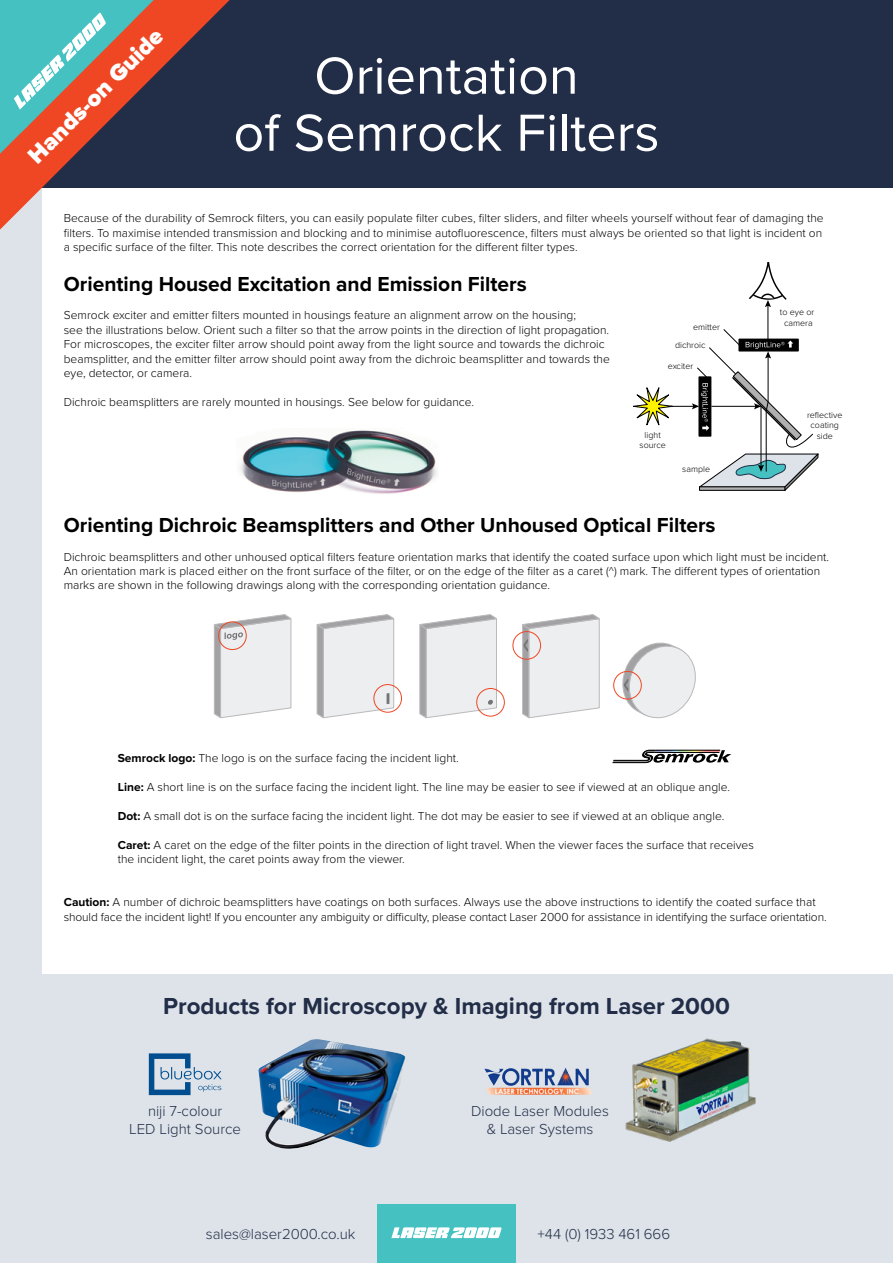
<style>
.page{position:relative;width:893px;height:1263px;background:#dde3e8}
.page>*{position:absolute;margin:0;border:0;box-sizing:border-box;transform-origin:0 0}
.t1{font:54px/57px "Proxima Nova";color:#fff;text-align:center}
.t2{font:700 24px "Proxima Nova";color:#222d48}
.t3{font:900 24px "Proxima Nova";color:#fff}
.t4{font:700 21px "Proxima Nova";color:#000}
.t5{font:300 15px/18px "Proxima Nova";color:#222d48;text-align:center}
.t6{font:300 12px/14.4px "Proxima Nova";color:#000}
.t7{font:300 8.85px/10.6px "Proxima Nova";color:#000;text-align:center}
.s1{font-weight:700}
</style>
<div class="page">
<div style="left:43px;top:0;width:850px;height:1263px;background:#fff"></div>
<div style="left:0;top:0;width:893px;height:187px;background:#222d48"></div>
<svg style="left:613px;top:750px;width:118px;height:13px"></svg>
<svg style="left:0;top:0;width:230px;height:230px"></svg>
<svg style="left:0;top:0;width:154px;height:154px;background:#88837a"></svg>
<svg style="left:316px;top:614px;width:79px;height:105px;background:#e4e4e5"></svg>
<svg style="left:419px;top:614px;width:79px;height:105px;background:#e4e4e5"></svg>
<svg style="left:521px;top:614px;width:79px;height:105px;background:#e5e5e6"></svg>
<svg style="left:619px;top:642px;width:77px;height:77px"></svg>
<svg style="left:213px;top:614px;width:79px;height:105px;background:#e4e4e5"></svg>
<div style="left:218px;top:621px;width:29px;height:29px;border:1px solid #ef4723;border-radius:50%"></div>
<div style="left:373px;top:684px;width:29px;height:29px;border:1px solid #ef4723;border-radius:50%"></div>
<div style="left:476px;top:688px;width:29px;height:28px;border:1px solid #ef4723;border-radius:50%"></div>
<div style="left:512px;top:631px;width:29px;height:29px;border:1px solid #ef4723;border-radius:50%"></div>
<div style="left:613px;top:671px;width:29px;height:28px;border:1px solid #ef4723;border-radius:50%"></div>
<div style="left:0;top:974px;width:893px;height:289px;background:#dde3e8"></div>
<div style="left:377px;top:1205px;width:139px;height:58px;background:#45c1c2"></div>
<svg style="left:391px;top:1227px;width:111px;height:11px"></svg>
<img style="left:625px;top:1038px;width:131px;height:104px">
<img style="left:557px;top:1069px;width:8px;height:16px">
<img style="left:258px;top:1039px;width:148px;height:110px">
<svg style="left:149px;top:1053px;width:73px;height:42px"></svg>
<hr style="left:768px;top:305px;width:1px;height:34px;background:#010101">
<svg style="left:749px;top:262px;width:38px;height:45px"></svg>
<svg style="left:633px;top:328px;width:186px;height:163px"></svg>
<img style="left:239px;top:430px;width:198px;height:64px">
<h2 class="t3" style="left:22px;top:149px;width:181px;rotate:-45deg">Hands-on Guide</h2>
<h1 class="t1" style="left:233px;top:48px;width:428px">Orientation<br>of Semrock Filters</h1>
<p class="t6" style="left:64px;top:211px;width:761px">Because of the durability of Semrock filters, you can easily populate filter cubes, filter sliders, and filter wheels yourself without fear of damaging the filters. To maximise intended transmission and blocking and to minimise autofluorescence, filters must always be oriented so that light is incident on a specific surface of the filter. This note describes the correct orientation for the different filter types.</p>
<h3 class="t4" style="left:64px;top:271px;width:464px">Orienting Housed Excitation and Emission Filters</h3>
<p class="t6" style="left:64px;top:308px;width:548px">Semrock exciter and emitter filters mounted in housings feature an alignment arrow on the housing;<br>see the illustrations below. Orient such a filter so that the arrow points in the direction of light propagation.<br>For microscopes, the exciter filter arrow should point away from the light source and towards the dichroic beamsplitter, and the emitter filter arrow should point away from the dichroic beamsplitter and towards the eye, detector, or camera.</p>
<p class="t6" style="left:64px;top:395px;width:412px">Dichroic beamsplitters are rarely mounted in housings. See below for guidance.</p>
<p class="t7" style="left:780px;top:307px;width:36px">to eye or camera</p>
<p class="t7" style="left:675px;top:317px;width:46px;line-height:18.6px;text-align:left;text-indent:18px">emitter dichroic</p>
<p class="t7" style="left:668px;top:361px;width:27px">exciter</p>
<p class="t7" style="left:640px;top:430px;width:28px">light source</p>
<p class="t7" style="left:682px;top:464px;width:29px">sample</p>
<p class="t7" style="left:807px;top:410px;width:37px">reflective coating side</p>
<h3 class="t4" style="left:64px;top:512px;width:653px">Orienting Dichroic Beamsplitters and Other Unhoused Optical Filters</h3>
<p class="t6" style="left:64px;top:549px;width:767px">Dichroic beamsplitters and other unhoused optical filters feature orientation marks that identify the coated surface upon which light must be incident.<br>An orientation mark is placed either on the front surface of the filter, or on the edge of the filter as a caret (^) mark. The different types of orientation marks are shown in the following drawings along with the corresponding orientation guidance.</p>
<p class="t6" style="left:118px;top:751px;width:342px"><span class="s1">Semrock logo:</span> The logo is on the surface facing the incident light.</p>
<p class="t6" style="left:118px;top:780px;width:614px"><span class="s1">Line:</span> A short line is on the surface facing the incident light. The line may be easier to see if viewed at an oblique angle.</p>
<p class="t6" style="left:118px;top:809px;width:608px"><span class="s1">Dot:</span> A small dot is on the surface facing the incident light. The dot may be easier to see if viewed at an oblique angle.</p>
<p class="t6" style="left:118px;top:837px;width:638px"><span class="s1">Caret:</span> A caret on the edge of the filter points in the direction of light travel. When the viewer faces the surface that receives the incident light, the caret points away from the viewer.</p>
<p class="t6" style="left:64px;top:895px;width:764px"><span class="s1">Caution:</span> A number of dichroic beamsplitters have coatings on both surfaces. Always use the above instructions to identify the coated surface that should face the incident light! If you encounter any ambiguity or difficulty, please contact Laser 2000 for assistance in identifying the surface orientation.</p>
<h2 class="t2" style="left:163px;top:992px;width:568px">Products for Microscopy &amp; Imaging from Laser 2000</h2>
<p class="t5" style="left:129px;top:1102px;width:113px">niji 7-colour<br>LED Light Source</p>
<p class="t5" style="left:471px;top:1102px;width:139px">Diode Laser Modules &amp; Laser Systems</p>
<p class="t5" style="left:206px;top:1225px;width:151px">sales@laser2000.co.uk</p>
<p class="t5" style="left:537px;top:1225px;width:134px">+44 (0) 1933 461 666</p>
</div>
